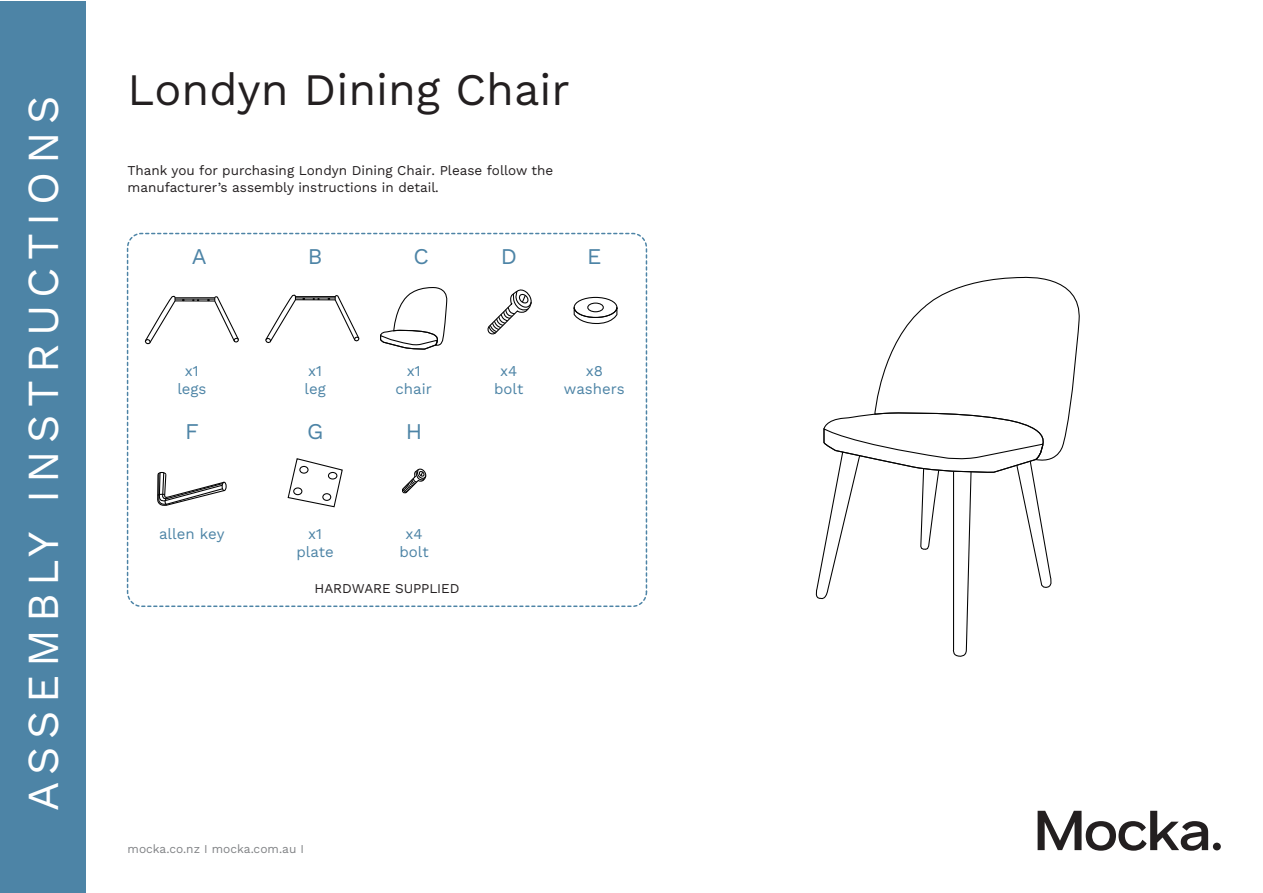
<style>
.page{position:relative;width:1263px;height:893px;background:#fff}
.page>*{position:absolute;margin:0;border:0;box-sizing:border-box;transform-origin:0 0}
.t1{font:45px "Work Sans";color:#231f20}
.t2{font:44.25px "Work Sans";letter-spacing:.17em;color:#fff}
.t3{font:22.5px "Work Sans";color:#4d84a6}
.t4{font:15px/18px "Work Sans";color:#4d84a6;text-align:center}
.t5{font:13.5px/16.5px "Work Sans";color:#231f20}
.t6{font:12px "Work Sans";color:#808285}
</style>
<div class="page">
<div style="left:0;top:1px;width:85px;height:891px;background:#4d84a6"></div>
<svg style="left:1037px;top:811px;width:171px;height:40px"></svg>
<div style="left:1213px;top:843px;width:8px;height:7px;background:#231f20;border-radius:50%"></div>
<div style="left:127px;top:233px;width:520px;height:374px;border:2px dashed #4d84a6;border-radius:14px"></div>
<svg style="left:815px;top:276px;width:265px;height:381px"></svg>
<svg style="left:287px;top:458px;width:56px;height:50px"></svg>
<div style="left:299px;top:466px;width:10px;height:8px;border:1px solid #030303;border-radius:50%"></div>
<div style="left:293px;top:487px;width:9px;height:8px;border:1px solid #030303;border-radius:50%"></div>
<div style="left:328px;top:472px;width:9px;height:7px;border:1px solid #030303;border-radius:50%"></div>
<div style="left:322px;top:493px;width:9px;height:8px;border:1px solid #030303;border-radius:50%"></div>
<svg style="left:380px;top:287px;width:67px;height:63px"></svg>
<svg style="left:487px;top:289px;width:45px;height:46px"></svg>
<svg style="left:402px;top:469px;width:25px;height:25px"></svg>
<svg style="left:265px;top:294px;width:31px;height:49px"></svg>
<hr style="left:295px;top:296px;width:40px;height:1px;background:#030303">
<hr style="left:295px;top:299px;width:40px;height:1px;background:#030303">
<hr style="left:295px;top:297px;width:40px;height:1px;background:#030303">
<svg style="left:328px;top:295px;width:32px;height:47px"></svg>
<svg style="left:313px;top:298px;width:7px;height:2px"></svg>
<svg style="left:144px;top:295px;width:32px;height:49px"></svg>
<hr style="left:175px;top:297px;width:40px;height:1px;background:#030303">
<hr style="left:175px;top:300px;width:40px;height:2px;background:#030303">
<hr style="left:175px;top:299px;width:40px;height:1px;background:#030303">
<svg style="left:207px;top:296px;width:32px;height:47px"></svg>
<div style="left:222px;top:482px;width:5px;height:9px;border:1px solid #030303;border-radius:50%"></div>
<svg style="left:156px;top:472px;width:69px;height:135px"></svg>
<svg style="left:573px;top:306px;width:45px;height:18px"></svg>
<div style="left:574px;top:297px;width:43px;height:21px;border:1px solid #030303;border-radius:50%"></div>
<div style="left:587px;top:303px;width:17px;height:9px;border:1px solid #030303;border-radius:50%"></div>
<h2 class="t2" style="left:10px;top:811px;width:717px;rotate:-90deg">ASSEMBLY INSTRUCTIONS</h2>
<h1 class="t1" style="left:128px;top:56px;width:444px">Londyn Dining Chair</h1>
<p class="t5" style="left:128px;top:162px;width:427px">Thank you for purchasing Londyn Dining Chair. Please follow the manufacturer’s assembly instructions in detail.</p>
<h3 class="t3" style="left:192px;top:240px;width:16px">A</h3>
<h3 class="t3" style="left:308px;top:240px;width:16px">B</h3>
<h3 class="t3" style="left:414px;top:240px;width:17px">C</h3>
<h3 class="t3" style="left:501px;top:240px;width:18px">D</h3>
<h3 class="t3" style="left:587px;top:240px;width:16px">E</h3>
<p class="t4" style="left:177px;top:361px;width:31px">x1 legs</p>
<h3 class="t3" style="left:185px;top:415px;width:15px">F</h3>
<p class="t4" style="left:159px;top:524px;width:67px">allen key</p>
<p class="t4" style="left:305px;top:361px;width:23px;text-align:left">x1 leg</p>
<p class="t4" style="left:395px;top:361px;width:38px">x1 chair</p>
<h3 class="t3" style="left:307px;top:415px;width:18px">G</h3>
<h3 class="t3" style="left:406px;top:415px;width:18px">H</h3>
<p class="t4" style="left:296px;top:524px;width:39px">x1 plate</p>
<p class="t4" style="left:399px;top:524px;width:31px">x4 bolt</p>
<p class="t5" style="left:315px;top:580px;width:146px">HARDWARE SUPPLIED</p>
<p class="t4" style="left:494px;top:361px;width:31px">x4 bolt</p>
<p class="t4" style="left:564px;top:361px;width:62px">x8 washers</p>
<p class="t6" style="left:128px;top:840px;width:178px">mocka.co.nz I mocka.com.au I</p>
</div>
